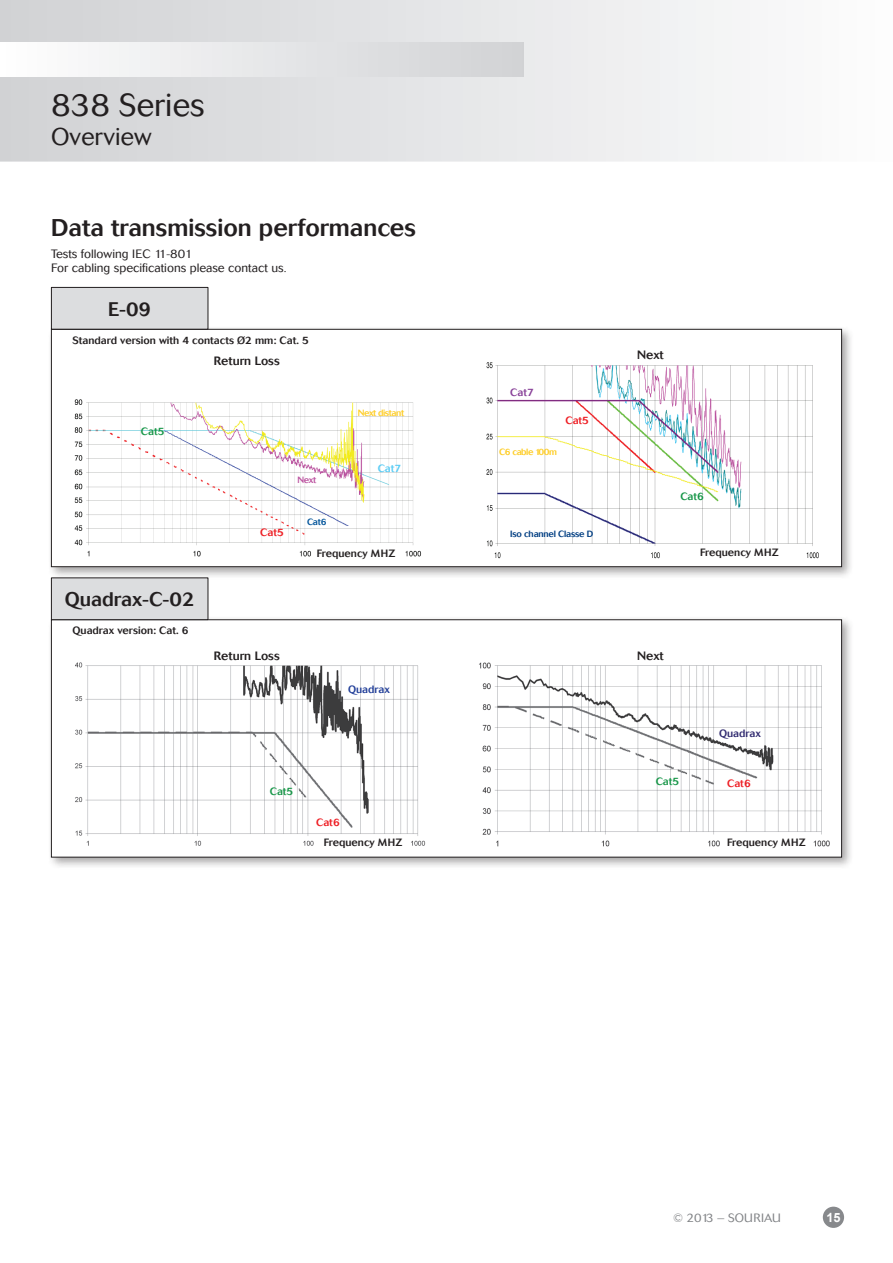
<style>
.page{position:relative;width:893px;height:1263px;background:#fff}
.page>*{position:absolute;margin:0;border:0;box-sizing:border-box;transform-origin:0 0}
.t1{font:300 31.5px "Cosmos";color:#231f20}
.t2{font:500 24px "Cosmos";color:#231f20}
.t3{font:300 24px "Cosmos";color:#231f20}
.t4{font:500 19.5px "Cosmos";color:#231f20}
.t5{font:700 12.75px "Arial";color:#fff}
.t6{font:300 12px "Cosmos";color:#231f20}
.t7{font:500 12px "Cosmos";color:#231f20}
.t8{font:300 12px "Cosmos";color:#808285}
.t9{font:500 10.5px "Cosmos";color:#231f20}
.t10{font:500 10.5px "Cosmos";color:#179648}
.t11{font:500 10.5px "Cosmos";color:#ee1d23}
.t12{font:500 10.5px "Cosmos";color:#312b70}
.t13{font:500 10.5px "Cosmos";color:#223f99}
.t14{font:500 10.5px "Cosmos";color:#5accf5}
.t15{font:500 10.5px "Cosmos";color:#884098}
.t16{font:500 9px "Cosmos";letter-spacing:-.05em;color:#fecd25}
.t17{font:500 9px "Cosmos";letter-spacing:-.025em;color:#013e82}
.t18{font:500 9px "Cosmos";color:#bb529f}
.t19{font:500 9px "Cosmos";color:#01549a}
</style>
<div class="page">
<div style="left:47px;top:325px;width:807px;height:254px;background:#231f20;opacity:.4"></div>
<div style="left:51px;top:329px;width:791px;height:238px;background:#fff"></div>
<div style="left:51px;top:329px;width:791px;height:238px;border:1px solid #231f20"></div>
<div style="left:47px;top:615px;width:807px;height:255px;background:#231f20;opacity:.4"></div>
<div style="left:51px;top:620px;width:791px;height:237px;background:#fff"></div>
<div style="left:51px;top:619px;width:791px;height:238px;border:1px solid #231f20"></div>
<div style="left:51px;top:287px;width:157px;height:42px;background:#dcdddf"></div>
<div style="left:51px;top:287px;width:157px;height:43px;border:1px solid #231f20"></div>
<div style="left:51px;top:578px;width:157px;height:42px;background:#dcdddf"></div>
<div style="left:51px;top:577px;width:157px;height:43px;border:1px solid #231f20"></div>
<img style="left:75px;top:662px;width:351px;height:184px">
<img style="left:479px;top:662px;width:351px;height:185px">
<img style="left:74px;top:399px;width:348px;height:158px">
<img style="left:486px;top:362px;width:333px;height:197px">
<svg style="left:0;top:0;width:732px;height:162px"></svg>
<div style="left:0;top:43px;width:523px;height:34px;background:linear-gradient(to right,#fefefe,#d1d2d4)"></div>
<div style="left:823px;top:1206px;width:21px;height:22px;background:#87898c;border-radius:50%"></div>
<p class="t1" style="left:51px;top:88px;width:155px">838 Series</p>
<p class="t3" style="left:51px;top:123px;width:102px">Overview</p>
<p class="t2" style="left:51px;top:214px;width:366px">Data transmission performances</p>
<p class="t6" style="left:51px;top:247px;width:143px">Tests following IEC 11-801</p>
<p class="t6" style="left:51px;top:261px;width:237px">For cabling specifications please contact us.</p>
<p class="t4" style="left:108px;top:298px;width:45px">E-09</p>
<p class="t9" style="left:72px;top:334px;width:238px">Standard version with 4 contacts Ø2 mm: Cat. 5</p>
<p class="t10" style="left:141px;top:425px;width:25px">Cat5</p>
<p class="t4" style="left:65px;top:588px;width:131px">Quadrax-C-02</p>
<p class="t9" style="left:72px;top:624px;width:118px">Quadrax version: Cat. 6</p>
<p class="t7" style="left:214px;top:354px;width:68px">Return Loss</p>
<p class="t16" style="left:358px;top:407px;width:48px">Next distant</p>
<p class="t11" style="left:260px;top:527px;width:25px">Cat5</p>
<p class="t18" style="left:298px;top:474px;width:20px">Next</p>
<p class="t19" style="left:307px;top:517px;width:21px">Cat6</p>
<p class="t14" style="left:378px;top:462px;width:25px">Cat7</p>
<p class="t9" style="left:317px;top:548px;width:80px">Frequency MHZ</p>
<p class="t15" style="left:510px;top:386px;width:25px">Cat7</p>
<p class="t11" style="left:565px;top:414px;width:25px">Cat5</p>
<p class="t16" style="left:499px;top:447px;width:59px">C6 cable 100m</p>
<p class="t17" style="left:510px;top:529px;width:85px">Iso channel Classe D</p>
<p class="t7" style="left:637px;top:348px;width:28px">Next</p>
<p class="t7" style="left:214px;top:649px;width:68px">Return Loss</p>
<p class="t7" style="left:637px;top:649px;width:28px">Next</p>
<p class="t13" style="left:348px;top:684px;width:43px">Quadrax</p>
<p class="t10" style="left:680px;top:491px;width:25px">Cat6</p>
<p class="t9" style="left:700px;top:546px;width:80px">Frequency MHZ</p>
<p class="t12" style="left:719px;top:727px;width:43px">Quadrax</p>
<p class="t10" style="left:270px;top:785px;width:25px">Cat5</p>
<p class="t11" style="left:316px;top:816px;width:25px">Cat6</p>
<p class="t9" style="left:324px;top:836px;width:80px">Frequency MHZ</p>
<p class="t10" style="left:656px;top:775px;width:25px">Cat5</p>
<p class="t11" style="left:727px;top:778px;width:25px">Cat6</p>
<p class="t9" style="left:727px;top:836px;width:80px">Frequency MHZ</p>
<p class="t8" style="left:673px;top:1211px;width:109px">© 2013 – SOURIAU</p>
<p class="t5" style="left:826px;top:1209px;width:16px">15</p>
</div>
